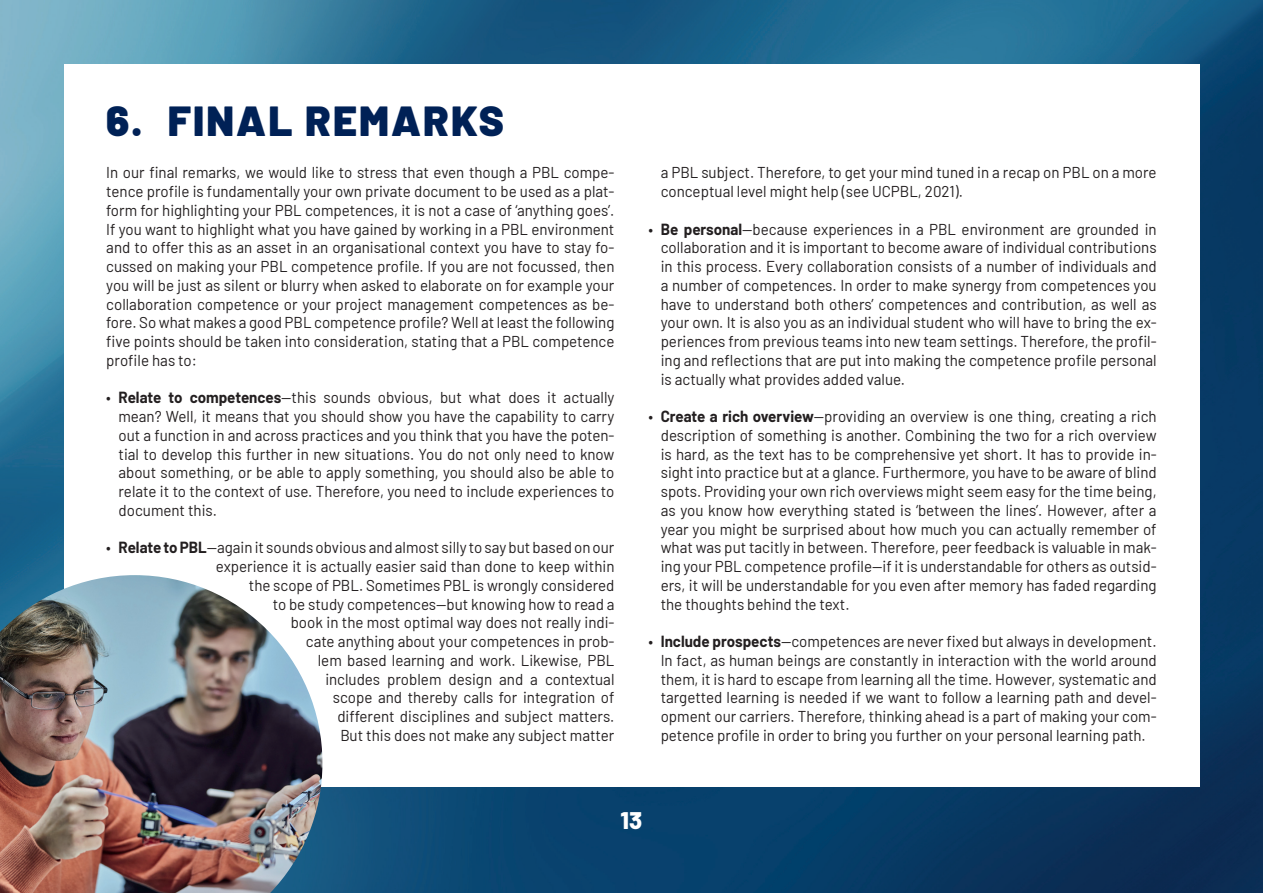
<style>
.page{position:relative;width:1263px;height:893px;background:#fff}
.page>*{position:absolute;margin:0;border:0;box-sizing:border-box;transform-origin:0 0}
.t1{font:900 42px "Barlow";letter-spacing:.05em;color:#002156}
.t2{font:800 24px "Barlow";color:#fff}
.t3{font:15.75px/18.8px "Barlow";color:#231f20;text-align:justify;scale:.96 1}
.s1{font-weight:700}
</style>
<div class="page">
<img style="left:0;top:0;width:1263px;height:893px">
<div style="left:64px;top:64px;width:1135px;height:723px;background:#fff"></div>
<img style="left:0;top:575px;width:322px;height:318px">
<h1 class="t1" style="left:106px;top:89px;width:399px">6. FINAL REMARKS</h1>
<p class="t3" style="left:106px;top:162px;width:531px">In our final remarks, we would like to stress that even though a PBL compe&shy;tence profile is fundamentally your own private document to be used as a plat&shy;form for highlighting your PBL competences, it is not a case of ‘anything goes’.<br>If you want to highlight what you have gained by working in a PBL environment and to offer this as an asset in an organisational context you have to stay fo&shy;cussed on making your PBL competence profile. If you are not focussed, then you will be just as silent or blurry when asked to elaborate on for example your collaboration competence or your project management competences as be&shy;fore. So what makes a good PBL competence profile? Well at least the following five points should be taken into consideration, stating that a PBL competence profile has to:</p>
<p class="t3" style="left:119px;top:387px;width:518px;text-indent:-12px">• <span class="s1">Relate to competences</span>—this sounds obvious, but what does it actually mean? Well, it means that you should show you have the capability to carry out a function in and across practices and you think that you have the poten&shy;tial to develop this further in new situations. You do not only need to know about something, or be able to apply something, you should also be able to relate it to the context of use. Therefore, you need to include experiences to document this.</p>
<p class="t3" style="left:106px;top:537px;width:531px;text-align:right">• <span class="s1">Relate to PBL</span>—again it sounds obvious and almost silly to say but based on our experience it is actually easier said than done to keep within<br>the scope of PBL. Sometimes PBL is wrongly considered<br>to be study competences—but knowing how to read a<br>book in the most optimal way does not really indi-<br>cate anything about your competences in prob-<br>lem based learning and work. Likewise, PBL<br>includes problem design and a contextual<br>scope and thereby calls for integration of<br>different disciplines and subject matters.<br>But this does not make any subject matter</p>
<p class="t3" style="left:661px;top:162px;width:518px">a PBL subject. Therefore, to get your mind tuned in a recap on PBL on a more conceptual level might help (see UCPBL, 2021).</p>
<p class="t3" style="left:661px;top:218px;width:518px;text-indent:-12px">• <span class="s1">Be personal</span>—because experiences in a PBL environment are grounded in collaboration and it is important to become aware of individual contributions in this process. Every collaboration consists of a number of individuals and a number of competences. In order to make synergy from competences you have to understand both others’ competences and contribution, as well as your own. It is also you as an individual student who will have to bring the ex&shy;periences from previous teams into new team settings. Therefore, the profil&shy;ing and reflections that are put into making the competence profile personal is actually what provides added value.</p>
<p class="t3" style="left:661px;top:406px;width:518px;text-indent:-12px">• <span class="s1">Create a rich overview</span>—providing an overview is one thing, creating a rich description of something is another. Combining the two for a rich overview is hard, as the text has to be comprehensive yet short. It has to provide in&shy;sight into practice but at a glance. Furthermore, you have to be aware of blind spots. Providing your own rich overviews might seem easy for the time being, as you know how everything stated is ‘between the lines’. However, after a year you might be surprised about how much you can actually remember of what was put tacitly in between. Therefore, peer feedback is valuable in mak&shy;ing your PBL competence profile—if it is understandable for others as outsid&shy;ers, it will be understandable for you even after memory has faded regarding the thoughts behind the text.</p>
<p class="t3" style="left:661px;top:631px;width:518px;text-indent:-12px">• <span class="s1">Include prospects</span>—competences are never fixed but always in development.<br>In fact, as human beings are constantly in interaction with the world around them, it is hard to escape from learning all the time. However, systematic and targetted learning is needed if we want to follow a learning path and devel&shy;opment our carriers. Therefore, thinking ahead is a part of making your com&shy;petence profile in order to bring you further on your personal learning path.</p>
<h2 class="t2" style="left:621px;top:803px;width:23px">13</h2>
</div>
